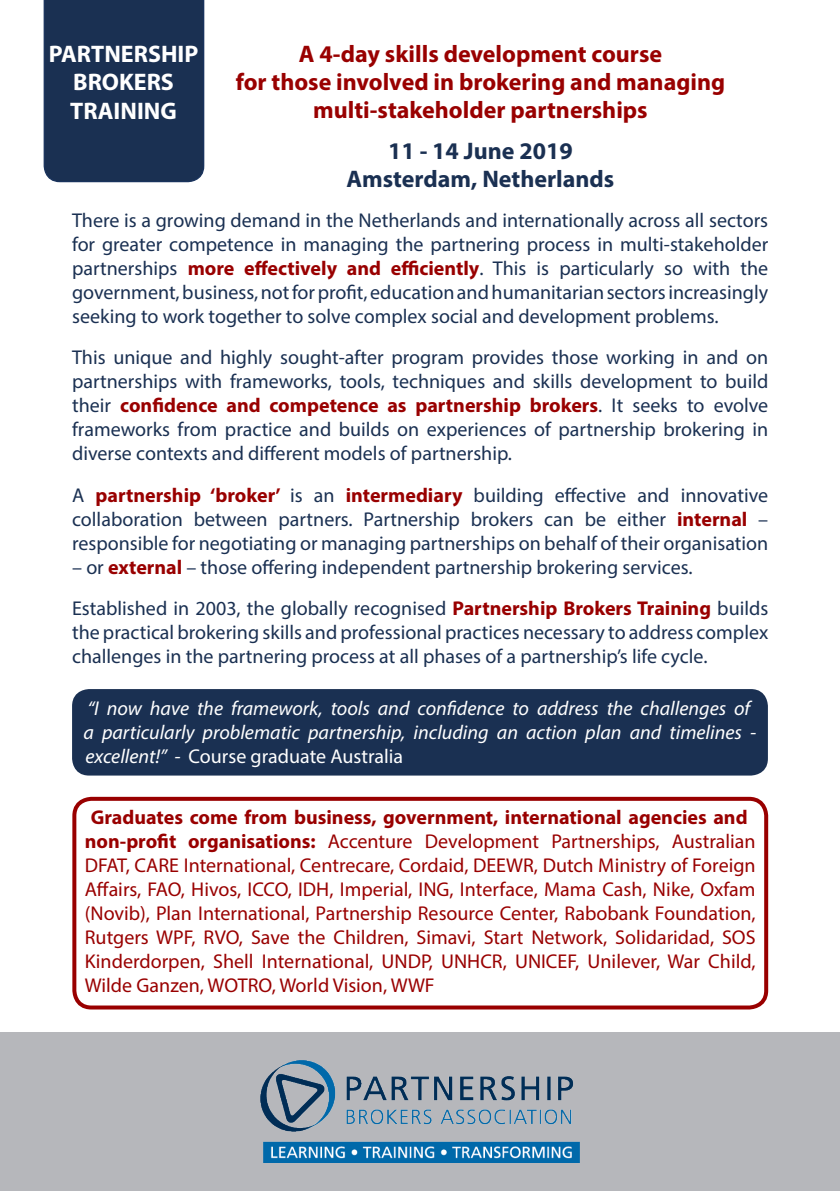
<style>
.page{position:relative;width:840px;height:1191px;background:#fff}
.page>*{position:absolute;margin:0;border:0;box-sizing:border-box;transform-origin:0 0}
.t1{font:700 24px/28px "Myriad Pro";color:#900;text-align:center}
.t2{font:700 24px "Myriad Pro";color:#1a3052}
.t3{font:700 24px/28.8px "Myriad Pro";color:#fff;text-align:center}
.t4{font:20px/24px "Myriad Pro";color:#1a3052;text-align:justify}
.t5{font:20px/24px "Myriad Pro";color:#900}
.t6{font:italic 20px/24px "Myriad Pro";color:#fff}
.s1{font-weight:700;color:#900}
.s2{font-style:normal}
.s3{font-weight:700}
</style>
<div class="page">
<div style="left:44px;top:0;width:160px;height:182px;background:#1a3052"></div>
<div style="left:0;top:1032px;width:839px;height:159px;background:#b6b7bb"></div>
<img style="left:260px;top:1060px;width:319px;height:102px">
<div style="left:72px;top:797px;width:695px;height:212px;border:4px solid #900;border-radius:17px"></div>
<div style="left:72px;top:689px;width:695px;height:86px;background:#1a3052;border-radius:17px"></div>
<p class="t3" style="left:49px;top:38px;width:151px">PARTNERSHIP<br>BROKERS<br>TRAINING</p>
<p class="t1" style="left:235px;top:39px;width:490px">A 4-day skills development course<br>for those involved in brokering and managing multi-stakeholder partnerships</p>
<p class="t2" style="left:388px;top:135px;width:186px">11 - 14 June 2019</p>
<p class="t2" style="left:346px;top:163px;width:269px">Amsterdam, Netherlands</p>
<p class="t4" style="left:72px;top:208px;width:697px">There is a growing demand in the Netherlands and internationally across all sectors for greater competence in managing the partnering process in multi-stakeholder partnerships <span class="s1">more effectively and efficiently</span>. This is particularly so with the government, business, not for profit, education and humanitarian sectors increasingly seeking to work together to solve complex social and development problems.</p>
<p class="t4" style="left:72px;top:345px;width:697px">This unique and highly sought-after program provides those working in and on partnerships with frameworks, tools, techniques and skills development to build their <span class="s1">confidence and competence as partnership brokers</span>. It seeks to evolve frameworks from practice and builds on experiences of partnership brokering in diverse contexts and different models of partnership.</p>
<p class="t4" style="left:72px;top:482px;width:697px">A <span class="s1">partnership ‘broker’</span> is an <span class="s1">intermediary</span> building effective and innovative collaboration between partners. Partnership brokers can be either <span class="s1">internal</span> – responsible for negotiating or managing partnerships on behalf of their organisation</p>
<p class="t4" style="left:72px;top:554px;width:621px">– or <span class="s1">external</span> – those offering independent partnership brokering services.</p>
<p class="t4" style="left:72px;top:595px;width:697px">Established in 2003, the globally recognised <span class="s1">Partnership Brokers Training</span> builds the practical brokering skills and professional practices necessary to address complex challenges in the partnering process at all phases of a partnership’s life cycle.</p>
<p class="t6" style="left:83px;top:696px;width:674px">“I now have the framework, tools and confidence to address the challenges of a particularly problematic partnership, including an action plan and timelines - excellent!” - <span class="s2">Course graduate Australia</span></p>
<p class="t5" style="left:85px;top:805px;width:672px;text-indent:6px"><span class="s3">Graduates come from business, government, international agencies and non-profit organisations:</span> Accenture Development Partnerships, Australian DFAT, CARE International, Centrecare, Cordaid, DEEWR, Dutch Ministry of Foreign Affairs, FAO, Hivos, ICCO, IDH, Imperial, ING, Interface, Mama Cash, Nike, Oxfam (Novib), Plan International, Partnership Resource Center, Rabobank Foundation, Rutgers WPF, RVO, Save the Children, Simavi, Start Network, Solidaridad, SOS Kinderdorpen, Shell International, UNDP, UNHCR, UNICEF, Unilever, War Child, Wilde Ganzen, WOTRO, World Vision, WWF</p>
</div>
